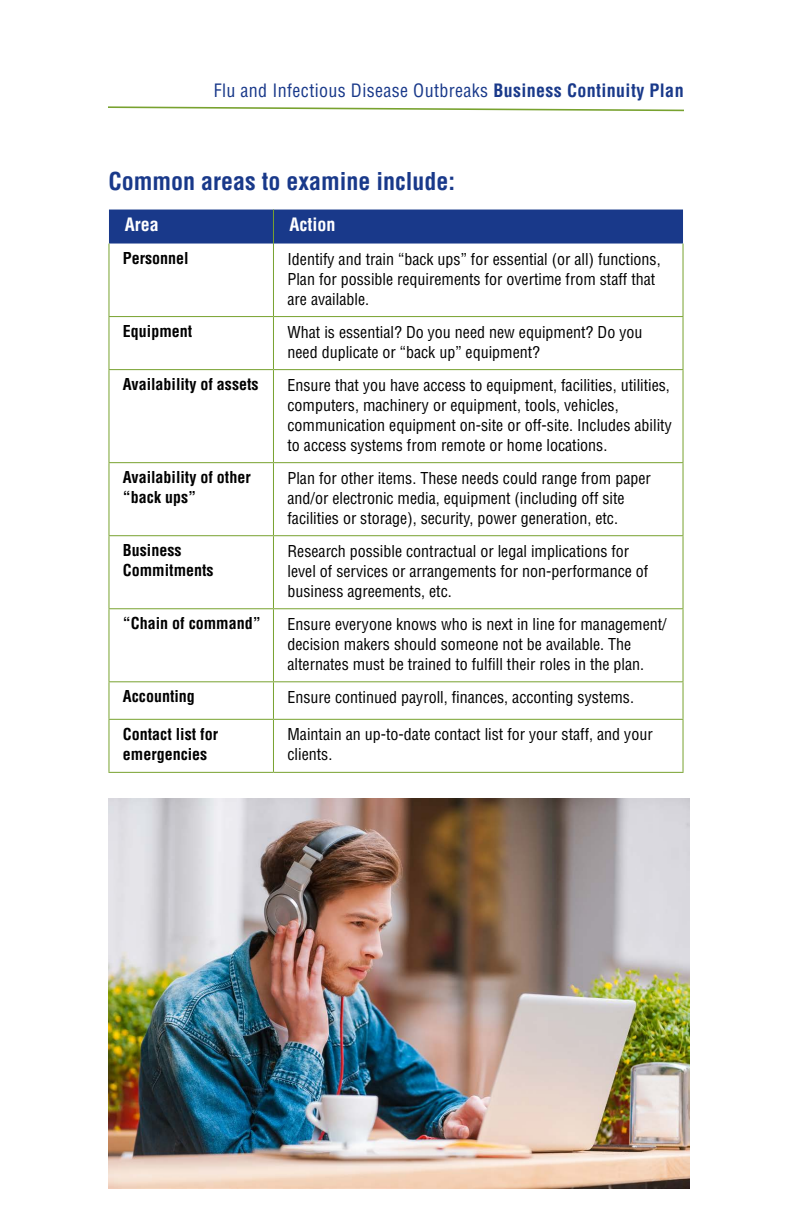
<style>
.page{position:relative;width:792px;height:1224px;background:#fff}
.page>*{position:absolute;margin:0;border:0;box-sizing:border-box;transform-origin:0 0}
.t1{font:700 condensed 24px "Helvetica";color:#19398a}
.t2{font:condensed 18px "Helvetica";letter-spacing:.02em;color:#19398a}
.table_H{font:700 condensed 18px "Helvetica";color:#fff}
.table_right{font:condensed 16px/20px "Helvetica";color:#000}
.table_left{font:700 condensed 16px/20px "Helvetica";color:#000}
.s1{font-weight:700}
</style>
<div class="page">
<svg style="left:108px;top:106px;width:576px;height:6px"></svg>
<div style="left:109px;top:210px;width:574px;height:34px;background:#19398a"></div>
<hr style="left:273px;top:210px;width:1px;height:34px;background:#78a22f">
<hr style="left:108px;top:244px;width:1px;height:72px;background:#78a22f">
<hr style="left:273px;top:244px;width:1px;height:72px;background:#78a22f">
<hr style="left:683px;top:244px;width:1px;height:72px;background:#78a22f">
<hr style="left:108px;top:316px;width:165px;height:1px;background:#78a22f">
<hr style="left:108px;top:317px;width:1px;height:52px;background:#78a22f">
<hr style="left:273px;top:316px;width:411px;height:1px;background:#78a22f">
<hr style="left:273px;top:317px;width:1px;height:52px;background:#78a22f">
<hr style="left:683px;top:317px;width:1px;height:52px;background:#78a22f">
<hr style="left:108px;top:369px;width:165px;height:1px;background:#78a22f">
<hr style="left:108px;top:370px;width:1px;height:92px;background:#78a22f">
<hr style="left:273px;top:369px;width:411px;height:1px;background:#78a22f">
<hr style="left:273px;top:370px;width:1px;height:92px;background:#78a22f">
<hr style="left:683px;top:370px;width:1px;height:92px;background:#78a22f">
<hr style="left:108px;top:462px;width:165px;height:1px;background:#78a22f">
<hr style="left:108px;top:463px;width:1px;height:72px;background:#78a22f">
<hr style="left:273px;top:462px;width:411px;height:1px;background:#78a22f">
<hr style="left:273px;top:463px;width:1px;height:72px;background:#78a22f">
<hr style="left:683px;top:463px;width:1px;height:72px;background:#78a22f">
<hr style="left:108px;top:535px;width:165px;height:1px;background:#78a22f">
<hr style="left:108px;top:536px;width:1px;height:72px;background:#78a22f">
<hr style="left:273px;top:535px;width:411px;height:1px;background:#78a22f">
<hr style="left:273px;top:536px;width:1px;height:72px;background:#78a22f">
<hr style="left:683px;top:536px;width:1px;height:72px;background:#78a22f">
<hr style="left:108px;top:608px;width:165px;height:1px;background:#78a22f">
<hr style="left:108px;top:609px;width:1px;height:72px;background:#78a22f">
<hr style="left:273px;top:608px;width:411px;height:1px;background:#78a22f">
<hr style="left:273px;top:609px;width:1px;height:72px;background:#78a22f">
<hr style="left:683px;top:609px;width:1px;height:72px;background:#78a22f">
<hr style="left:108px;top:681px;width:165px;height:1px;background:#78a22f">
<hr style="left:108px;top:682px;width:1px;height:37px;background:#78a22f">
<hr style="left:273px;top:681px;width:411px;height:1px;background:#78a22f">
<hr style="left:273px;top:682px;width:1px;height:37px;background:#78a22f">
<hr style="left:683px;top:682px;width:1px;height:37px;background:#78a22f">
<hr style="left:108px;top:719px;width:165px;height:1px;background:#78a22f">
<hr style="left:108px;top:720px;width:1px;height:52px;background:#78a22f">
<hr style="left:273px;top:719px;width:411px;height:1px;background:#78a22f">
<hr style="left:273px;top:720px;width:1px;height:52px;background:#78a22f">
<hr style="left:683px;top:720px;width:1px;height:52px;background:#78a22f">
<hr style="left:108px;top:772px;width:165px;height:1px;background:#78a22f">
<hr style="left:273px;top:772px;width:411px;height:1px;background:#78a22f">
<img style="left:108px;top:798px;width:581px;height:391px">
<p class="t2" style="left:214px;top:80px;width:471px">Flu and Infectious Disease Outbreaks <span class="s1">Business Continuity Plan</span></p>
<h1 class="t1" style="left:108px;top:166px;width:348px">Common areas to examine include:</h1>
<h3 class="table_H" style="left:125px;top:214px;width:36px">Area</h3>
<h3 class="table_H" style="left:289px;top:214px;width:48px">Action</h3>
<p class="table_left" style="left:123px;top:248px;width:67px">Personnel</p>
<p class="table_right" style="left:287px;top:248px;width:375px">Identify and train “back ups” for essential (or all) functions,<br>Plan for possible requirements for overtime from staff that are available.</p>
<p class="table_left" style="left:123px;top:321px;width:71px">Equipment</p>
<p class="table_right" style="left:287px;top:321px;width:357px">What is essential? Do you need new equipment? Do you need duplicate or “back up” equipment?</p>
<p class="table_left" style="left:123px;top:374px;width:137px">Availability of assets</p>
<p class="table_right" style="left:287px;top:375px;width:386px">Ensure that you have access to equipment, facilities, utilities, computers, machinery or equipment, tools, vehicles, communication equipment on-site or off-site. Includes ability to access systems from remote or home locations.</p>
<p class="table_left" style="left:123px;top:467px;width:129px">Availability of other “back ups”</p>
<p class="table_right" style="left:287px;top:468px;width:365px">Plan for other items. These needs could range from paper and/or electronic media, equipment (including off site facilities or storage), security, power generation, etc.</p>
<p class="table_left" style="left:123px;top:540px;width:92px">Business<br>Commitments</p>
<p class="table_right" style="left:287px;top:541px;width:362px">Research possible contractual or legal implications for level of services or arrangements for non-performance of business agreements, etc.</p>
<p class="table_left" style="left:123px;top:613px;width:139px">“Chain of command”</p>
<p class="table_right" style="left:287px;top:614px;width:381px">Ensure everyone knows who is next in line for management/ decision makers should someone not be available. The alternates must be trained to fulfill their roles in the plan.</p>
<p class="table_left" style="left:123px;top:686px;width:73px">Accounting</p>
<p class="table_right" style="left:287px;top:687px;width:348px">Ensure continued payroll, finances, acconting systems.</p>
<p class="table_left" style="left:123px;top:724px;width:97px">Contact list for emergencies</p>
<p class="table_right" style="left:287px;top:724px;width:367px">Maintain an up-to-date contact list for your staff, and your clients.</p>
</div>
